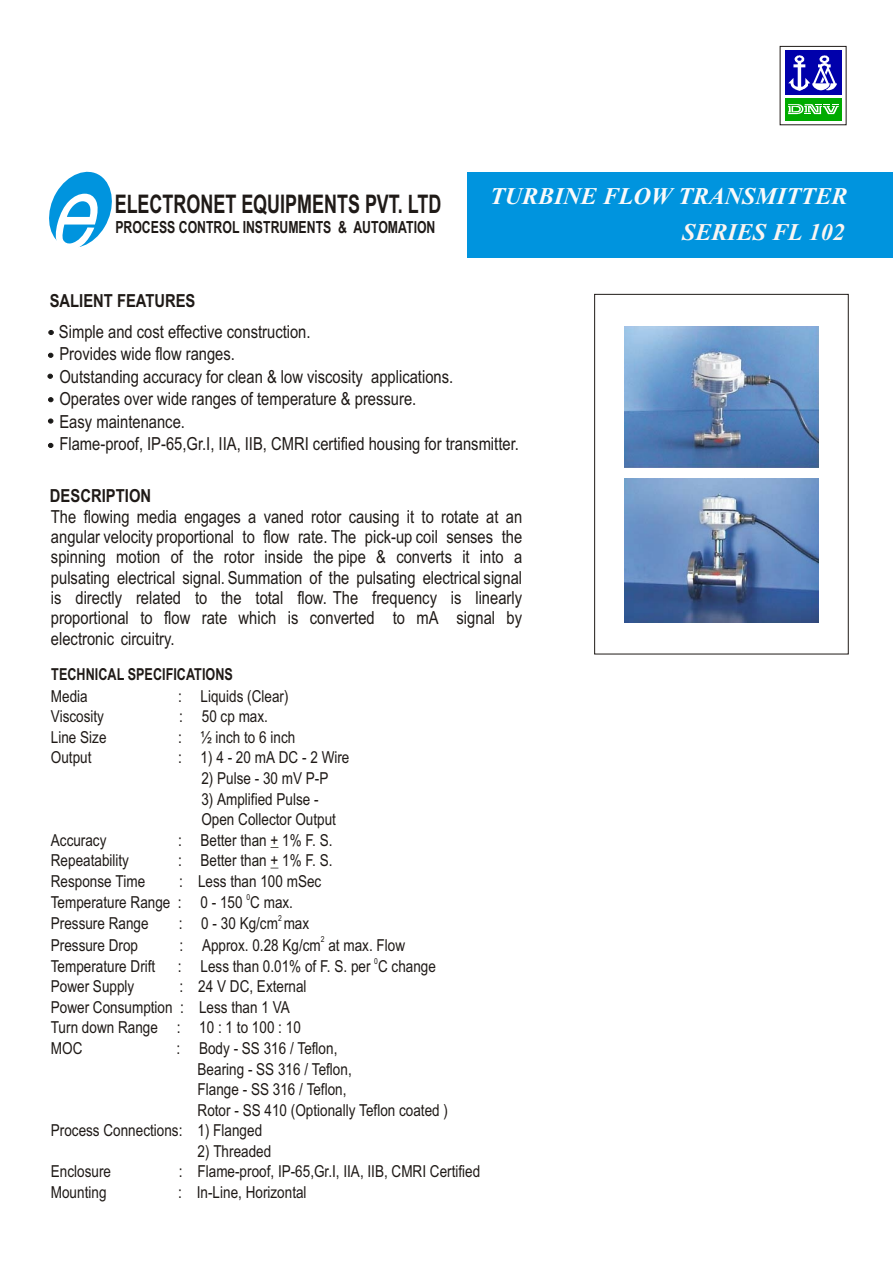
<style>
.page{position:relative;width:894px;height:1263px;background:#fff}
.page>*{position:absolute;margin:0;border:0;box-sizing:border-box;transform-origin:0 0}
.t1{font:700 25.65px "Arial Narrow";color:#1f1a17;scale:.85 1}
.t2{font:italic 700 24px "Times New Roman";color:#fafafa}
.t3{font:italic 700 24px "Times New Roman";color:#faf5f2}
.t4{font:18px/20.4px "Arial Narrow";color:#1f1a17;text-align:justify}
.t5{font:700 18px "Arial Narrow";color:#1f1a17}
.t6{font:700 16.65px "Arial Narrow";color:#1f1a17;scale:.9 1}
.t7{font:16.5px/20.5px "Arial Narrow";color:#1f1a17}
.t8{font:700 16.5px "Arial Narrow";color:#1f1a17;scale:.93 1}
.t9{font:8.25px "Arial Narrow";color:#1f1a17}
</style>
<div class="page">
<div style="left:467px;top:172px;width:426px;height:85px;background:#0094de"></div>
<div style="left:785px;top:98px;width:56px;height:22px;background:#00ab00"></div>
<svg style="left:788px;top:104px;width:51px;height:10px"></svg>
<svg style="left:785px;top:51px;width:56px;height:44px"></svg>
<svg style="left:49px;top:330px;width:4px;height:5px"></svg>
<svg style="left:48px;top:353px;width:5px;height:5px"></svg>
<svg style="left:48px;top:374px;width:5px;height:4px"></svg>
<svg style="left:48px;top:397px;width:5px;height:5px"></svg>
<svg style="left:48px;top:419px;width:5px;height:4px"></svg>
<svg style="left:48px;top:443px;width:5px;height:5px"></svg>
<img style="left:624px;top:479px;width:195px;height:143px">
<img style="left:624px;top:326px;width:194px;height:141px">
<div style="left:594px;top:294px;width:254px;height:360px;border:1px solid #1f1a17"></div>
<svg style="left:49px;top:171px;width:63px;height:76px"></svg>
<h1 class="t1" style="left:115px;top:194px;width:386px">ELECTRONET EQUIPMENTS PVT. LTD</h1>
<p class="t6" style="left:115px;top:221px;width:357px">PROCESS CONTROL INSTRUMENTS &amp; AUTOMATION</p>
<p class="t5" style="left:50px;top:294px;width:147px">SALIENT FEATURES</p>
<h2 class="t2" style="left:490px;top:188px;width:359px">TURBINE FLOW TRANSMITTER</h2>
<h2 class="t3" style="left:682px;top:224px;width:164px">SERIES FL 102</h2>
<p class="t4" style="left:59px;top:322px;width:461px;line-height:22.4px;text-align:left">Simple and cost effective construction.<br>Provides wide flow ranges.<br>Outstanding accuracy for clean &amp; low viscosity applications.<br>Operates over wide ranges of temperature &amp; pressure.<br>Easy maintenance.<br>Flame-proof, IP-65,Gr.I, IIA, IIB, CMRI certified housing for transmitter.</p>
<p class="t5" style="left:50px;top:489px;width:103px">DESCRIPTION</p>
<p class="t4" style="left:51px;top:508px;width:473px">The flowing media engages a vaned rotor causing it to rotate at an angular velocity proportional to flow rate. The pick-up coil senses the spinning motion of the rotor inside the pipe &amp; converts it into a pulsating electrical signal. Summation of the pulsating electrical signal is directly related to the total flow. The frequency is linearly proportional to flow rate which is converted to mA signal by electronic circuitry.</p>
<p class="t8" style="left:51px;top:668px;width:197px">TECHNICAL SPECIFICATIONS</p>
<p class="t7" style="left:51px;top:687px;width:38px">Media</p>
<p class="t7" style="left:178px;top:687px;width:112px">: Liquids (Clear)</p>
<p class="t7" style="left:51px;top:708px;width:55px">Viscosity</p>
<p class="t7" style="left:179px;top:708px;width:90px">: 50 cp max.</p>
<p class="t7" style="left:51px;top:728px;width:57px">Line Size</p>
<p class="t7" style="left:178px;top:728px;width:119px">: ½ inch to 6 inch</p>
<p class="t7" style="left:51px;top:749px;width:42px">Output</p>
<p class="t7" style="left:178px;top:749px;width:173px">: 1) 4 - 20 mA DC - 2 Wire</p>
<p class="t7" style="left:201px;top:769px;width:129px">2) Pulse - 30 mV P-P</p>
<p class="t7" style="left:201px;top:790px;width:136px">3) Amplified Pulse -<br>Open Collector Output</p>
<p class="t7" style="left:51px;top:831px;width:57px">Accuracy</p>
<p class="t7" style="left:178px;top:831px;width:156px">: Better than + 1% F. S.</p>
<p class="t7" style="left:51px;top:852px;width:80px">Repeatability</p>
<p class="t7" style="left:178px;top:852px;width:156px">: Better than + 1% F. S.</p>
<p class="t7" style="left:51px;top:872px;width:96px">Response Time</p>
<p class="t7" style="left:179px;top:872px;width:144px">: Less than 100 mSec</p>
<p class="t9" style="left:246px;top:894px;width:5px">0</p>
<p class="t7" style="left:51px;top:893px;width:244px">Temperature Range : 0 - 150 C max.</p>
<p class="t9" style="left:278px;top:915px;width:5px">2</p>
<p class="t7" style="left:51px;top:915px;width:99px">Pressure Range</p>
<p class="t7" style="left:179px;top:915px;width:132px">: 0 - 30 Kg/cm max</p>
<p class="t9" style="left:321px;top:936px;width:5px">2</p>
<p class="t7" style="left:51px;top:936px;width:89px">Pressure Drop</p>
<p class="t7" style="left:179px;top:936px;width:227px">: Approx. 0.28 Kg/cm at max. Flow</p>
<p class="t9" style="left:374px;top:958px;width:5px">0</p>
<p class="t7" style="left:51px;top:957px;width:106px">Temperature Drift</p>
<p class="t7" style="left:178px;top:957px;width:260px">: Less than 0.01% of F. S. per C change</p>
<p class="t7" style="left:51px;top:978px;width:85px">Power Supply</p>
<p class="t7" style="left:51px;top:978px;width:257px;text-indent:129px">: 24 V DC, External<br>Power Consumption : Less than 1 VA<br>Turn down Range : 10 : 1 to 100 : 10<br>MOC</p>
<p class="t7" style="left:176px;top:1039px;width:162px">: Body - SS 316 / Teflon,</p>
<p class="t7" style="left:198px;top:1060px;width:156px">Bearing - SS 316 / Teflon,</p>
<p class="t7" style="left:198px;top:1081px;width:150px">Flange - SS 316 / Teflon,</p>
<p class="t7" style="left:198px;top:1101px;width:252px">Rotor - SS 410 (Optionally Teflon coated )</p>
<p class="t7" style="left:51px;top:1122px;width:213px">Process Connections: 1) Flanged</p>
<p class="t7" style="left:198px;top:1142px;width:75px">2) Threaded</p>
<p class="t7" style="left:51px;top:1163px;width:62px">Enclosure</p>
<p class="t7" style="left:179px;top:1163px;width:303px">: Flame-proof, IP-65,Gr.I, IIA, IIB, CMRI Certified</p>
<p class="t7" style="left:51px;top:1183px;width:57px">Mounting</p>
<p class="t7" style="left:178px;top:1183px;width:130px">: In-Line, Horizontal</p>
</div>
